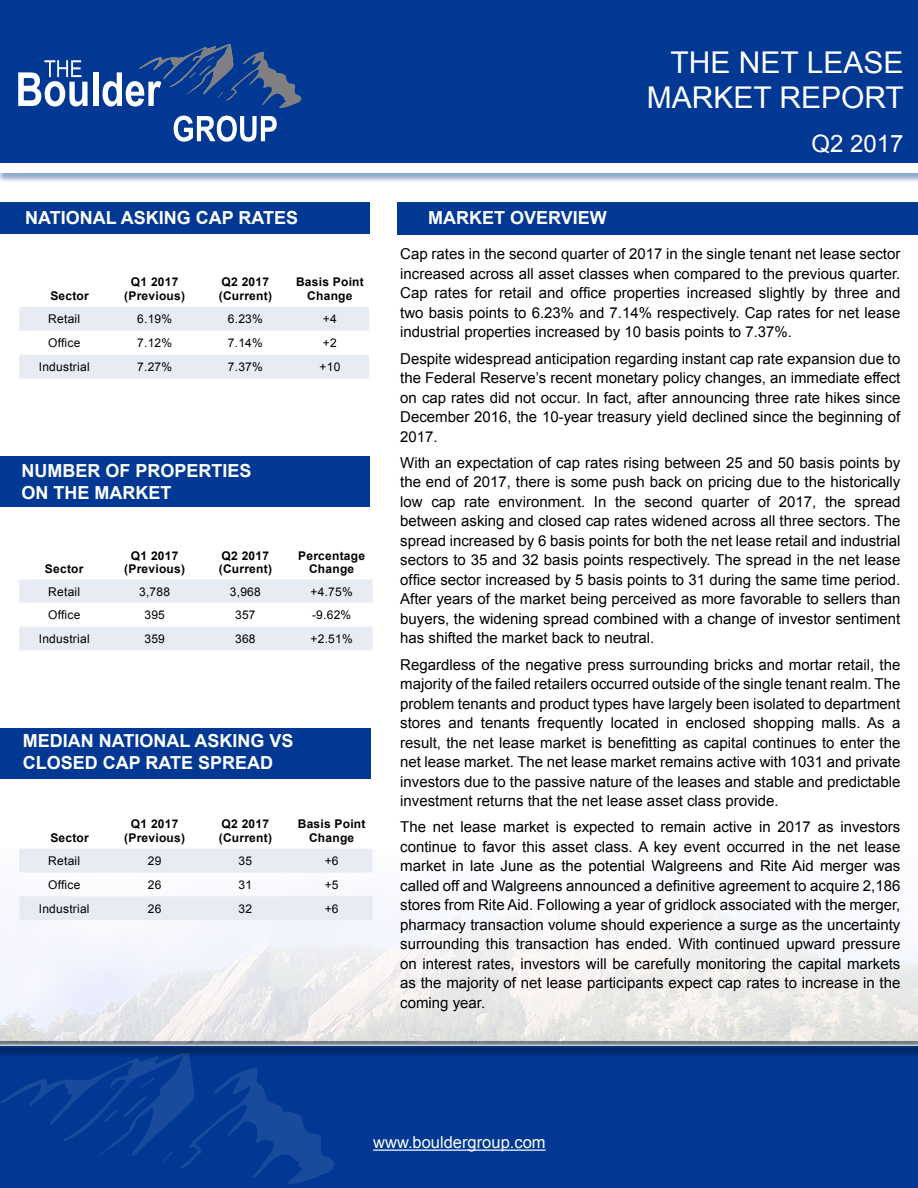
<style>
.page{position:relative;width:918px;height:1188px;background:#fff}
.page>*{position:absolute;margin:0;border:0;box-sizing:border-box;transform-origin:0 0}
.t1{font:30px/35.7px "Arial";color:#fff;text-align:right}
.t2{font:24px "Arial";color:#fff}
.t3{font:700 18px/21.6px "Arial";color:#fff}
.t4{font:16.5px "Arial";color:#fff}
.t5{font:15px/19.5px "Arial";color:#000;text-align:justify}
.t6{font:12px "Arial";letter-spacing:.02em;color:#000}
.t7{font:700 12px "Arial";letter-spacing:.02em;color:#000}
</style>
<div class="page">
<div style="left:0;top:0;width:918px;height:163px;background:#003893"></div>
<div style="left:0;top:165px;width:918px;height:18px;background:#003893;opacity:.43"></div>
<div style="left:0;top:163px;width:918px;height:9px;background:#fff"></div>
<svg style="left:18px;top:60px;width:70px;height:47px"></svg>
<div style="left:93px;top:72px;width:5px;height:34px;background:#fff"></div>
<svg style="left:103px;top:44px;width:198px;height:64px"></svg>
<svg style="left:174px;top:116px;width:103px;height:25px"></svg>
<div style="left:0;top:1044px;width:918px;height:144px;background:#003893"></div>
<div style="left:0;top:1042px;width:918px;height:17px;background:#000;opacity:.43"></div>
<svg style="left:0;top:1042px;width:918px;height:4px;background:#969ea5"></svg>
<svg style="left:0;top:1053px;width:334px;height:131px"></svg>
<hr style="left:373px;top:1150px;width:173px;height:1px;background:#fff">
<img style="left:0;top:889px;width:918px;height:153px">
<div style="left:0;top:728px;width:371px;height:50px;background:#003893"></div>
<div style="left:0;top:456px;width:369px;height:51px;background:#003893"></div>
<div style="left:397px;top:203px;width:521px;height:32px;background:#003893"></div>
<svg style="left:19px;top:307px;width:350px;height:71px"></svg>
<svg style="left:19px;top:580px;width:354px;height:70px"></svg>
<div style="left:0;top:203px;width:369px;height:31px;background:#003893"></div>
<svg style="left:19px;top:849px;width:354px;height:71px"></svg>
<p class="t3" style="left:25px;top:208px;width:275px">NATIONAL ASKING CAP RATES</p>
<p class="t7" style="left:131px;top:274px;width:49px">Q1 2017</p>
<p class="t7" style="left:222px;top:274px;width:49px">Q2 2017</p>
<p class="t7" style="left:296px;top:274px;width:69px">Basis Point</p>
<p class="t7" style="left:50px;top:288px;width:40px">Sector</p>
<p class="t7" style="left:124px;top:288px;width:62px">(Previous)</p>
<p class="t7" style="left:219px;top:288px;width:55px">(Current)</p>
<p class="t7" style="left:307px;top:288px;width:47px">Change</p>
<p class="t6" style="left:48px;top:311px;width:33px">Retail</p>
<p class="t6" style="left:137px;top:311px;width:36px">6.19%</p>
<p class="t6" style="left:228px;top:311px;width:36px">6.23%</p>
<p class="t6" style="left:323px;top:311px;width:15px">+4</p>
<p class="t6" style="left:48px;top:335px;width:34px">Office</p>
<p class="t6" style="left:137px;top:335px;width:36px">7.12%</p>
<p class="t6" style="left:228px;top:335px;width:36px">7.14%</p>
<p class="t6" style="left:323px;top:335px;width:15px">+2</p>
<p class="t6" style="left:39px;top:359px;width:52px">Industrial</p>
<p class="t6" style="left:137px;top:359px;width:36px">7.27%</p>
<p class="t6" style="left:228px;top:359px;width:36px">7.37%</p>
<p class="t6" style="left:320px;top:359px;width:22px">+10</p>
<p class="t3" style="left:22px;top:460px;width:232px">NUMBER OF PROPERTIES<br>ON THE MARKET</p>
<p class="t7" style="left:131px;top:548px;width:49px">Q1 2017</p>
<p class="t7" style="left:222px;top:548px;width:49px">Q2 2017</p>
<p class="t7" style="left:298px;top:548px;width:68px">Percentage</p>
<p class="t7" style="left:45px;top:561px;width:40px">Sector</p>
<p class="t7" style="left:124px;top:561px;width:62px">(Previous)</p>
<p class="t7" style="left:219px;top:561px;width:55px">(Current)</p>
<p class="t7" style="left:309px;top:561px;width:47px">Change</p>
<p class="t6" style="left:48px;top:584px;width:33px">Retail</p>
<p class="t6" style="left:139px;top:584px;width:32px">3,788</p>
<p class="t6" style="left:230px;top:584px;width:32px">3,968</p>
<p class="t6" style="left:311px;top:584px;width:44px">+4.75%</p>
<p class="t6" style="left:48px;top:607px;width:34px">Office</p>
<p class="t6" style="left:144px;top:607px;width:22px">395</p>
<p class="t6" style="left:235px;top:607px;width:22px">357</p>
<p class="t6" style="left:312px;top:607px;width:41px">-9.62%</p>
<p class="t6" style="left:39px;top:631px;width:52px">Industrial</p>
<p class="t6" style="left:144px;top:631px;width:22px">359</p>
<p class="t6" style="left:235px;top:631px;width:22px">368</p>
<p class="t6" style="left:311px;top:631px;width:44px">+2.51%</p>
<p class="t3" style="left:23px;top:731px;width:272px">MEDIAN NATIONAL ASKING VS<br>CLOSED CAP RATE SPREAD</p>
<p class="t7" style="left:131px;top:816px;width:49px">Q1 2017</p>
<p class="t7" style="left:222px;top:816px;width:49px">Q2 2017</p>
<p class="t7" style="left:298px;top:816px;width:69px">Basis Point</p>
<p class="t7" style="left:50px;top:830px;width:40px">Sector</p>
<p class="t7" style="left:124px;top:830px;width:62px">(Previous)</p>
<p class="t7" style="left:219px;top:830px;width:55px">(Current)</p>
<p class="t7" style="left:309px;top:830px;width:47px">Change</p>
<p class="t6" style="left:48px;top:853px;width:33px">Retail</p>
<p class="t6" style="left:148px;top:853px;width:15px">29</p>
<p class="t6" style="left:239px;top:853px;width:15px">35</p>
<p class="t6" style="left:325px;top:853px;width:15px">+6</p>
<p class="t6" style="left:48px;top:877px;width:34px">Office</p>
<p class="t6" style="left:148px;top:877px;width:15px">26</p>
<p class="t6" style="left:239px;top:877px;width:15px">31</p>
<p class="t6" style="left:325px;top:877px;width:15px">+5</p>
<p class="t6" style="left:39px;top:901px;width:52px">Industrial</p>
<p class="t6" style="left:148px;top:901px;width:15px">26</p>
<p class="t6" style="left:239px;top:901px;width:15px">32</p>
<p class="t6" style="left:325px;top:901px;width:15px">+6</p>
<h1 class="t1" style="left:647px;top:45px;width:259px">THE NET LEASE<br>MARKET REPORT</h1>
<h2 class="t2" style="left:811px;top:127px;width:94px">Q2 2017</h2>
<p class="t3" style="left:428px;top:208px;width:180px">MARKET OVERVIEW</p>
<p class="t5" style="left:400px;top:244px;width:502px">Cap rates in the second quarter of 2017 in the single tenant net lease sector increased across all asset classes when compared to the previous quarter.<br>Cap rates for retail and office properties increased slightly by three and two basis points to 6.23% and 7.14% respectively. Cap rates for net lease industrial properties increased by 10 basis points to 7.37%.</p>
<p class="t5" style="left:400px;top:349px;width:502px">Despite widespread anticipation regarding instant cap rate expansion due to the Federal Reserve’s recent monetary policy changes, an immediate effect on cap rates did not occur. In fact, after announcing three rate hikes since December 2016, the 10-year treasury yield declined since the beginning of 2017.</p>
<p class="t5" style="left:400px;top:453px;width:502px">With an expectation of cap rates rising between 25 and 50 basis points by the end of 2017, there is some push back on pricing due to the historically low cap rate environment. In the second quarter of 2017, the spread between asking and closed cap rates widened across all three sectors. The spread increased by 6 basis points for both the net lease retail and industrial sectors to 35 and 32 basis points respectively. The spread in the net lease office sector increased by 5 basis points to 31 during the same time period.<br>After years of the market being perceived as more favorable to sellers than buyers, the widening spread combined with a change of investor sentiment has shifted the market back to neutral.</p>
<p class="t5" style="left:400px;top:655px;width:502px">Regardless of the negative press surrounding bricks and mortar retail, the majority of the failed retailers occurred outside of the single tenant realm. The problem tenants and product types have largely been isolated to department stores and tenants frequently located in enclosed shopping malls. As a result, the net lease market is benefitting as capital continues to enter the net lease market. The net lease market remains active with 1031 and private investors due to the passive nature of the leases and stable and predictable investment returns that the net lease asset class provide.</p>
<p class="t5" style="left:400px;top:817px;width:502px">The net lease market is expected to remain active in 2017 as investors continue to favor this asset class. A key event occurred in the net lease market in late June as the potential Walgreens and Rite Aid merger was called off and Walgreens announced a definitive agreement to acquire 2,186 stores from Rite Aid. Following a year of gridlock associated with the merger, pharmacy transaction volume should experience a surge as the uncertainty surrounding this transaction has ended. With continued upward pressure on interest rates, investors will be carefully monitoring the capital markets as the majority of net lease participants expect cap rates to increase in the coming year.</p>
<p class="t4" style="left:373px;top:1132px;width:174px">www.bouldergroup.com</p>
</div>
